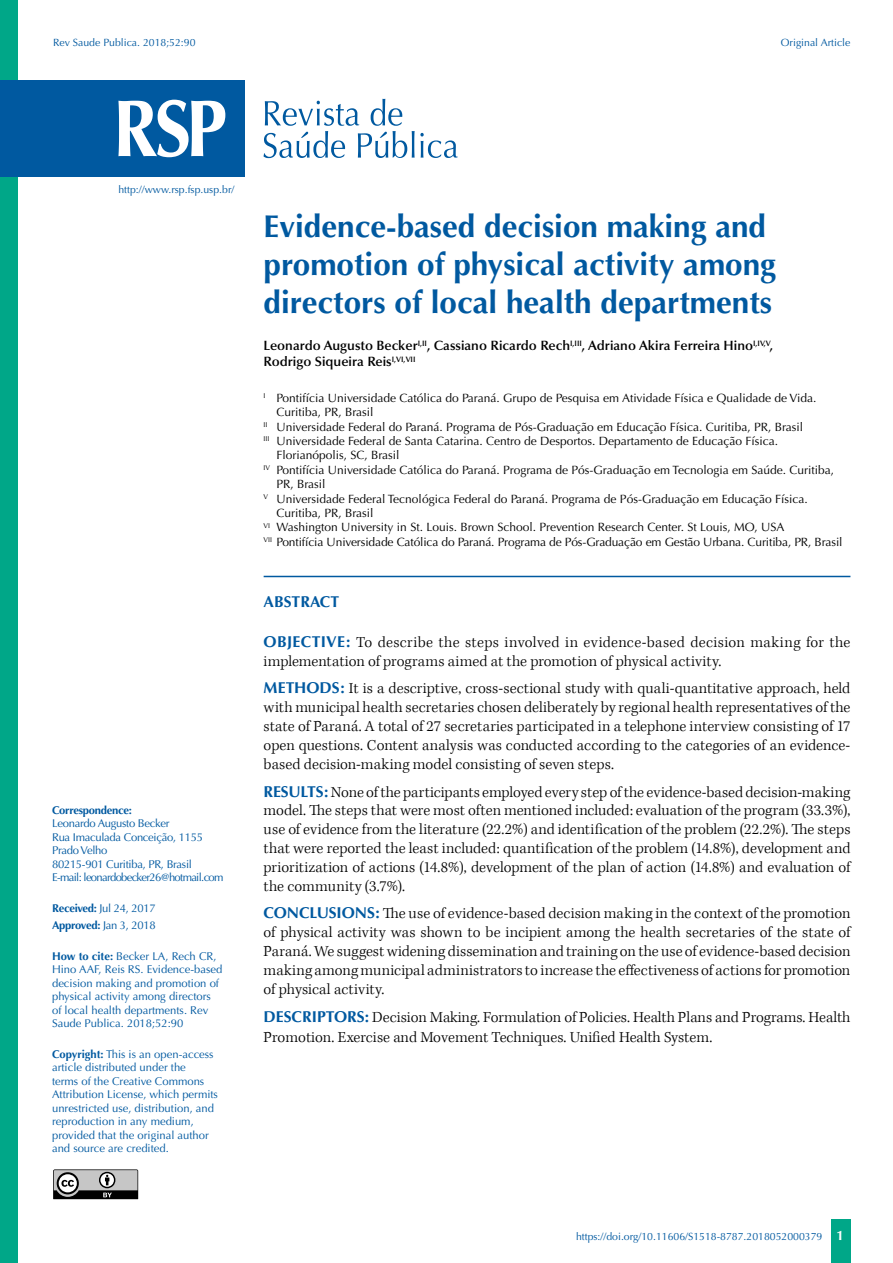
<style>
.page{position:relative;width:893px;height:1263px;background:#fff}
.page>*{position:absolute;margin:0;border:0;box-sizing:border-box;transform-origin:0 0}
.t1{font:700 31.5px/37.8px "Optima";color:#0059a0}
.t2{font:300 15.75px/18.9px "Kepler Std";color:#000;text-align:justify}
.t3{font:700 15.75px "Optima";color:#0059a0}
.t4{font:600 13.5px/16.2px "Optima";color:#000}
.t5{font:12px "Optima";color:#000}
.t6{font:11.25px/13.5px "Optima";color:#0059a0}
.t7{font:11.25px/13.5px "Optima";letter-spacing:-.025em;color:#0059a0}
.t8{font:700 11.25px "Optima";letter-spacing:-.025em;color:#0059a0}
.t9{font:10.5px "Optima";color:#0059a0}
.s1{font-weight:700}
.s2{font-family:"Optima";font-weight:700;color:#0059a0}
.s3{font-weight:700;font-size:13.5px;color:#fff}
</style>
<div class="page">
<div style="left:831px;top:1220px;width:20px;height:43px;background:#00a788"></div>
<svg style="left:53px;top:1169px;width:85px;height:30px;background:#838383"></svg>
<div style="left:0;top:0;width:18px;height:1263px;background:#00a788"></div>
<hr style="left:264px;top:576px;width:586px;height:1px;background:#0059a0">
<svg style="left:263px;top:99px;width:195px;height:59px"></svg>
<div style="left:0;top:80px;width:244px;height:96px;background:#0059a0"></div>
<svg style="left:118px;top:100px;width:107px;height:57px"></svg>
<p class="t9" style="left:53px;top:36px;width:144px">Rev Saude Publica. 2018;52:90</p>
<p class="t9" style="left:781px;top:36px;width:71px">Original Article</p>
<p class="t9" style="left:118px;top:183px;width:117px">http://www.rsp.fsp.usp.br/</p>
<p class="t8" style="left:52px;top:803px;width:81px">Correspondence:</p>
<p class="t7" style="left:52px;top:817px;width:173px">Leonardo Augusto Becker<br>Rua Imaculada Conceição, 1155<br>Prado Velho<br>80215-901 Curitiba, PR, Brasil<br>E-mail: leonardobecker26@hotmail.com</p>
<p class="t7" style="left:52px;top:899px;width:105px;line-height:17.7px"><span class="s1">Received:</span> Jul 24, 2017<br><span class="s1">Approved:</span> Jan 3, 2018</p>
<p class="t6" style="left:52px;top:949px;width:172px"><span class="s1">How to cite:</span> Becker LA, Rech CR,<br>Hino AAF, Reis RS. Evidence-based decision making and promotion of physical activity among directors of local health departments. Rev<br>Saude Publica. 2018;52:90</p>
<p class="t6" style="left:52px;top:1047px;width:167px"><span class="s1">Copyright:</span> This is an open-access article distributed under the<br>terms of the Creative Commons<br>Attribution License, which permits unrestricted use, distribution, and reproduction in any medium, provided that the original author and source are credited.</p>
<h1 class="t1" style="left:264px;top:208px;width:514px">Evidence-based decision making and promotion of physical activity among directors of local health departments</h1>
<p class="t4" style="left:264px;top:337px;width:511px">Leonardo Augusto Becker<sup>I,II</sup>, Cassiano Ricardo Rech<sup>I,III</sup>, Adriano Akira Ferreira Hino<sup>I,IV,V</sup>,<br>Rodrigo Siqueira Reis<sup>I,VI,VII</sup></p>
<p class="t5" style="left:264px;top:391px;width:554px"><sup>I</sup> Pontifícia Universidade Católica do Paraná. Grupo de Pesquisa em Atividade Física e Qualidade de Vida.</p>
<p class="t5" style="left:276px;top:405px;width:99px">Curitiba, PR, Brasil</p>
<p class="t5" style="left:264px;top:420px;width:541px"><sup>II</sup> Universidade Federal do Paraná. Programa de Pós-Graduação em Educação Física. Curitiba, PR, Brasil</p>
<p class="t5" style="left:264px;top:434px;width:516px"><sup>III</sup> Universidade Federal de Santa Catarina. Centro de Desportos. Departamento de Educação Física.</p>
<p class="t5" style="left:276px;top:448px;width:125px">Florianópolis, SC, Brasil</p>
<p class="t5" style="left:264px;top:463px;width:572px"><sup>IV</sup> Pontifícia Universidade Católica do Paraná. Programa de Pós-Graduação em Tecnologia em Saúde. Curitiba,</p>
<p class="t5" style="left:276px;top:477px;width:51px">PR, Brasil</p>
<p class="t5" style="left:264px;top:492px;width:546px"><sup>V</sup> Universidade Federal Tecnológica Federal do Paraná. Programa de Pós-Graduação em Educação Física.</p>
<p class="t5" style="left:276px;top:506px;width:99px">Curitiba, PR, Brasil</p>
<p class="t5" style="left:264px;top:520px;width:522px"><sup>VI</sup> Washington University in St. Louis. Brown School. Prevention Research Center. St Louis, MO, USA</p>
<p class="t5" style="left:264px;top:535px;width:580px"><sup>VII</sup> Pontifícia Universidade Católica do Paraná. Programa de Pós-Graduação em Gestão Urbana. Curitiba, PR, Brasil</p>
<p class="t3" style="left:264px;top:592px;width:77px">ABSTRACT</p>
<p class="t2" style="left:264px;top:633px;width:588px"><span class="s2">OBJECTIVE:</span> To describe the steps involved in evidence-based decision making for the implementation of programs aimed at the promotion of physical activity.</p>
<p class="t2" style="left:264px;top:680px;width:588px"><span class="s2">METHODS:</span> It is a descriptive, cross-sectional study with quali-quantitative approach, held with municipal health secretaries chosen deliberately by regional health representatives of the state of Paraná. A total of 27 secretaries participated in a telephone interview consisting of 17 open questions. Content analysis was conducted according to the categories of an evidence&shy;based decision-making model consisting of seven steps.</p>
<p class="t2" style="left:264px;top:783px;width:588px"><span class="s2">RESULTS:</span> None of the participants employed every step of the evidence-based decision-making model. The steps that were most often mentioned included: evaluation of the program (33.3%), use of evidence from the literature (22.2%) and identification of the problem (22.2%). The steps that were reported the least included: quantification of the problem (14.8%), development and prioritization of actions (14.8%), development of the plan of action (14.8%) and evaluation of the community (3.7%).</p>
<p class="t2" style="left:264px;top:905px;width:588px"><span class="s2">CONCLUSIONS:</span> The use of evidence-based decision making in the context of the promotion of physical activity was shown to be incipient among the health secretaries of the state of Paraná. We suggest widening dissemination and training on the use of evidence-based decision making among municipal administrators to increase the effectiveness of actions for promotion of physical activity.</p>
<p class="t2" style="left:264px;top:1008px;width:588px;line-height:19.8px"><span class="s2">DESCRIPTORS:</span> Decision Making. Formulation of Policies. Health Plans and Programs. Health<br>Promotion. Exercise and Movement Techniques. Unified Health System.</p>
<p class="t9" style="left:576px;top:1230px;width:269px">https://doi.org/10.11606/S1518-8787.2018052000379 <span class="s3">1</span></p>
</div>
